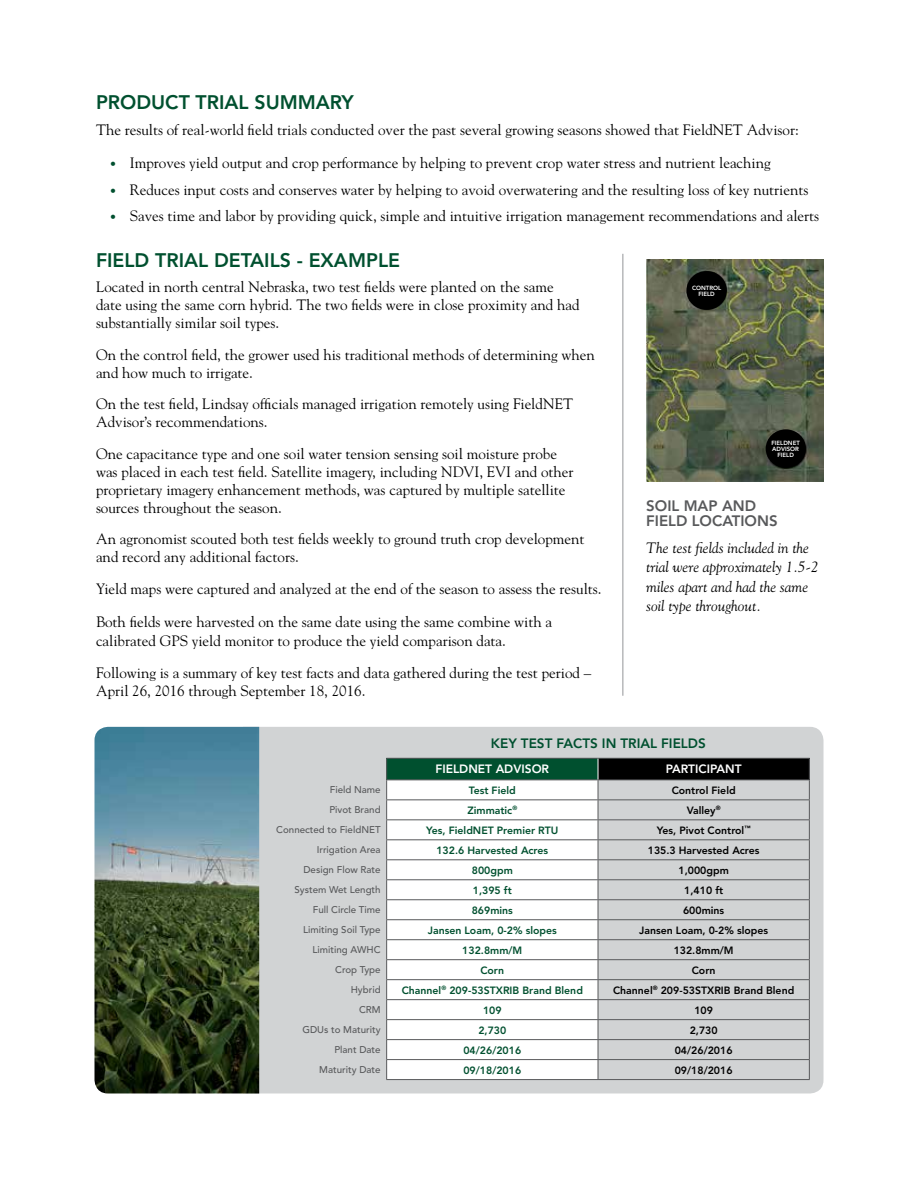
<style>
.page{position:relative;width:918px;height:1188px;background:#fff}
.page>*{position:absolute;margin:0;border:0;box-sizing:border-box;transform-origin:0 0}
.t1{font:800 19.5px "Avenir LT Std";color:#00502f}
.t2{font:15px/18px "Goudy Std";color:#000}
.t3{font:italic 15px/19.5px "Goudy Std";color:#000}
.t4{font:800 15px/15px "Avenir LT Std";color:#58595b}
.t5{font:800 13.5px "Avenir LT Std";color:#00502f}
.t6{font:800 12px "Avenir LT Std";color:#fff}
.t7{font:800 10.5px "Avenir LT Std";color:#00502f}
.t8{font:800 10.5px "Avenir LT Std";color:#000}
.t9{font:500 9.75px "Avenir LT Std";color:#58595b}
.t10{font:800 6px/6px "Avenir LT Std";color:#fff;text-align:center}
.s1{font-size:12px;color:#00502f}
</style>
<div class="page">
<div style="left:259px;top:727px;width:565px;height:366px;background:#d1d3d4"></div>
<div style="left:598px;top:758px;width:211px;height:22px;background:#000"></div>
<hr style="left:386px;top:758px;width:212px;height:1px;background:#58595b">
<hr style="left:598px;top:758px;width:212px;height:1px;background:#58595b">
<hr style="left:598px;top:780px;width:212px;height:1px;background:#58595b">
<hr style="left:598px;top:799px;width:212px;height:1px;background:#58595b">
<hr style="left:598px;top:819px;width:212px;height:1px;background:#58595b">
<hr style="left:598px;top:839px;width:212px;height:1px;background:#58595b">
<hr style="left:598px;top:859px;width:212px;height:1px;background:#58595b">
<hr style="left:598px;top:879px;width:212px;height:1px;background:#58595b">
<hr style="left:598px;top:899px;width:212px;height:1px;background:#58595b">
<hr style="left:598px;top:919px;width:212px;height:1px;background:#58595b">
<hr style="left:598px;top:939px;width:212px;height:1px;background:#58595b">
<hr style="left:598px;top:959px;width:212px;height:1px;background:#58595b">
<hr style="left:598px;top:979px;width:212px;height:1px;background:#58595b">
<hr style="left:598px;top:999px;width:212px;height:1px;background:#58595b">
<hr style="left:598px;top:1019px;width:212px;height:1px;background:#58595b">
<hr style="left:598px;top:1039px;width:212px;height:1px;background:#58595b">
<hr style="left:598px;top:1059px;width:212px;height:1px;background:#58595b">
<svg style="left:809px;top:759px;width:1px;height:320px"></svg>
<hr style="left:386px;top:1079px;width:212px;height:1px;background:#58595b">
<hr style="left:598px;top:1079px;width:212px;height:1px;background:#58595b">
<svg style="left:386px;top:759px;width:213px;height:320px"></svg>
<img style="left:646px;top:260px;width:178px;height:221px">
<div style="left:687px;top:271px;width:40px;height:39px;background:#000;border-radius:50%"></div>
<div style="left:766px;top:429px;width:40px;height:39px;background:#000;border-radius:50%"></div>
<hr style="left:622px;top:254px;width:1px;height:442px;background:#939598">
<img style="left:94px;top:727px;width:165px;height:366px">
<h1 class="t1" style="left:96px;top:91px;width:259px">PRODUCT TRIAL SUMMARY</h1>
<p class="t2" style="left:96px;top:121px;width:704px">The results of real-world field trials conducted over the past several growing seasons showed that FieldNET Advisor:</p>
<p class="t2" style="left:110px;top:154px;width:663px"><span class="s1">•</span> Improves yield output and crop performance by helping to prevent crop water stress and nutrient leaching</p>
<p class="t2" style="left:110px;top:180px;width:700px"><span class="s1">•</span> Reduces input costs and conserves water by helping to avoid overwatering and the resulting loss of key nutrients</p>
<p class="t2" style="left:110px;top:207px;width:711px"><span class="s1">•</span> Saves time and labor by providing quick, simple and intuitive irrigation management recommendations and alerts</p>
<h1 class="t1" style="left:96px;top:249px;width:306px">FIELD TRIAL DETAILS - EXAMPLE</h1>
<p class="t2" style="left:96px;top:278px;width:485px">Located in north central Nebraska, two test fields were planted on the same date using the same corn hybrid. The two fields were in close proximity and had substantially similar soil types.</p>
<p class="t2" style="left:96px;top:345px;width:500px">On the control field, the grower used his traditional methods of determining when and how much to irrigate.</p>
<p class="t2" style="left:96px;top:395px;width:479px">On the test field, Lindsay officials managed irrigation remotely using FieldNET<br>Advisor’s recommendations.</p>
<p class="t2" style="left:96px;top:444px;width:479px">One capacitance type and one soil water tension sensing soil moisture probe was placed in each test field. Satellite imagery, including NDVI, EVI and other proprietary imagery enhancement methods, was captured by multiple satellite sources throughout the season.</p>
<p class="t2" style="left:96px;top:530px;width:490px">An agronomist scouted both test fields weekly to ground truth crop development and record any additional factors.</p>
<p class="t2" style="left:96px;top:579px;width:507px">Yield maps were captured and analyzed at the end of the season to assess the results.</p>
<p class="t2" style="left:96px;top:612px;width:458px;line-height:19.5px">Both fields were harvested on the same date using the same combine with a calibrated GPS yield monitor to produce the yield comparison data.</p>
<p class="t2" style="left:96px;top:663px;width:497px">Following is a summary of key test facts and data gathered during the test period –<br>April 26, 2016 through September 18, 2016.</p>
<p class="t5" style="left:491px;top:735px;width:216px">KEY TEST FACTS IN TRIAL FIELDS</p>
<p class="t6" style="left:435px;top:762px;width:115px">FIELDNET ADVISOR</p>
<p class="t6" style="left:666px;top:762px;width:77px">PARTICIPANT</p>
<p class="t9" style="left:330px;top:784px;width:52px">Field Name</p>
<p class="t7" style="left:469px;top:784px;width:48px">Test Field</p>
<p class="t8" style="left:672px;top:784px;width:65px">Control Field</p>
<p class="t9" style="left:329px;top:804px;width:53px">Pivot Brand</p>
<p class="t7" style="left:467px;top:804px;width:51px">Zimmatic<sup>®</sup></p>
<p class="t8" style="left:687px;top:804px;width:35px">Valley<sup>®</sup></p>
<p class="t9" style="left:276px;top:824px;width:106px">Connected to FieldNET</p>
<p class="t7" style="left:426px;top:824px;width:134px">Yes, FieldNET Premier RTU</p>
<p class="t8" style="left:657px;top:824px;width:95px">Yes, Pivot Control<sup>™</sup></p>
<p class="t9" style="left:317px;top:844px;width:65px">Irrigation Area</p>
<p class="t7" style="left:436px;top:844px;width:113px">132.6 Harvested Acres</p>
<p class="t8" style="left:648px;top:844px;width:113px">135.3 Harvested Acres</p>
<p class="t9" style="left:303px;top:864px;width:79px">Design Flow Rate</p>
<p class="t7" style="left:472px;top:864px;width:43px">800gpm</p>
<p class="t8" style="left:679px;top:864px;width:52px">1,000gpm</p>
<p class="t9" style="left:294px;top:884px;width:88px">System Wet Length</p>
<p class="t7" style="left:473px;top:884px;width:40px">1,395 ft</p>
<p class="t8" style="left:684px;top:884px;width:40px">1,410 ft</p>
<p class="t9" style="left:313px;top:904px;width:69px">Full Circle Time</p>
<p class="t7" style="left:472px;top:904px;width:43px">869mins</p>
<p class="t8" style="left:683px;top:904px;width:43px">600mins</p>
<p class="t9" style="left:303px;top:924px;width:79px">Limiting Soil Type</p>
<p class="t7" style="left:428px;top:924px;width:131px">Jansen Loam, 0-2% slopes</p>
<p class="t8" style="left:639px;top:924px;width:131px">Jansen Loam, 0-2% slopes</p>
<p class="t9" style="left:312px;top:944px;width:70px">Limiting AWHC</p>
<p class="t7" style="left:462px;top:944px;width:62px">132.8mm/M</p>
<p class="t8" style="left:674px;top:944px;width:62px">132.8mm/M</p>
<p class="t9" style="left:335px;top:964px;width:47px">Crop Type</p>
<p class="t7" style="left:480px;top:964px;width:25px">Corn</p>
<p class="t8" style="left:692px;top:964px;width:25px">Corn</p>
<p class="t9" style="left:351px;top:984px;width:31px">Hybrid</p>
<p class="t7" style="left:402px;top:984px;width:183px">Channel<sup>®</sup> 209-53STXRIB Brand Blend</p>
<p class="t8" style="left:613px;top:984px;width:183px">Channel<sup>®</sup> 209-53STXRIB Brand Blend</p>
<p class="t9" style="left:359px;top:1004px;width:23px">CRM</p>
<p class="t7" style="left:483px;top:1004px;width:20px">109</p>
<p class="t8" style="left:694px;top:1004px;width:20px">109</p>
<p class="t9" style="left:302px;top:1024px;width:80px">GDUs to Maturity</p>
<p class="t7" style="left:478px;top:1024px;width:29px">2,730</p>
<p class="t8" style="left:690px;top:1024px;width:29px">2,730</p>
<p class="t9" style="left:334px;top:1044px;width:48px">Plant Date</p>
<p class="t7" style="left:463px;top:1044px;width:59px">04/26/2016</p>
<p class="t8" style="left:675px;top:1044px;width:59px">04/26/2016</p>
<p class="t9" style="left:319px;top:1064px;width:63px">Maturity Date</p>
<p class="t7" style="left:463px;top:1064px;width:59px">09/18/2016</p>
<p class="t8" style="left:675px;top:1064px;width:59px">09/18/2016</p>
<p class="t10" style="left:692px;top:285px;width:31px">CONTROL<br>FIELD</p>
<p class="t10" style="left:772px;top:440px;width:30px">FIELDNET<br>ADVISOR<br>FIELD</p>
<p class="t4" style="left:646px;top:499px;width:133px">SOIL MAP AND<br>FIELD LOCATIONS</p>
<p class="t3" style="left:646px;top:538px;width:174px">The test fields included in the trial were approximately 1.5-2 miles apart and had the same soil type throughout.</p>
</div>
